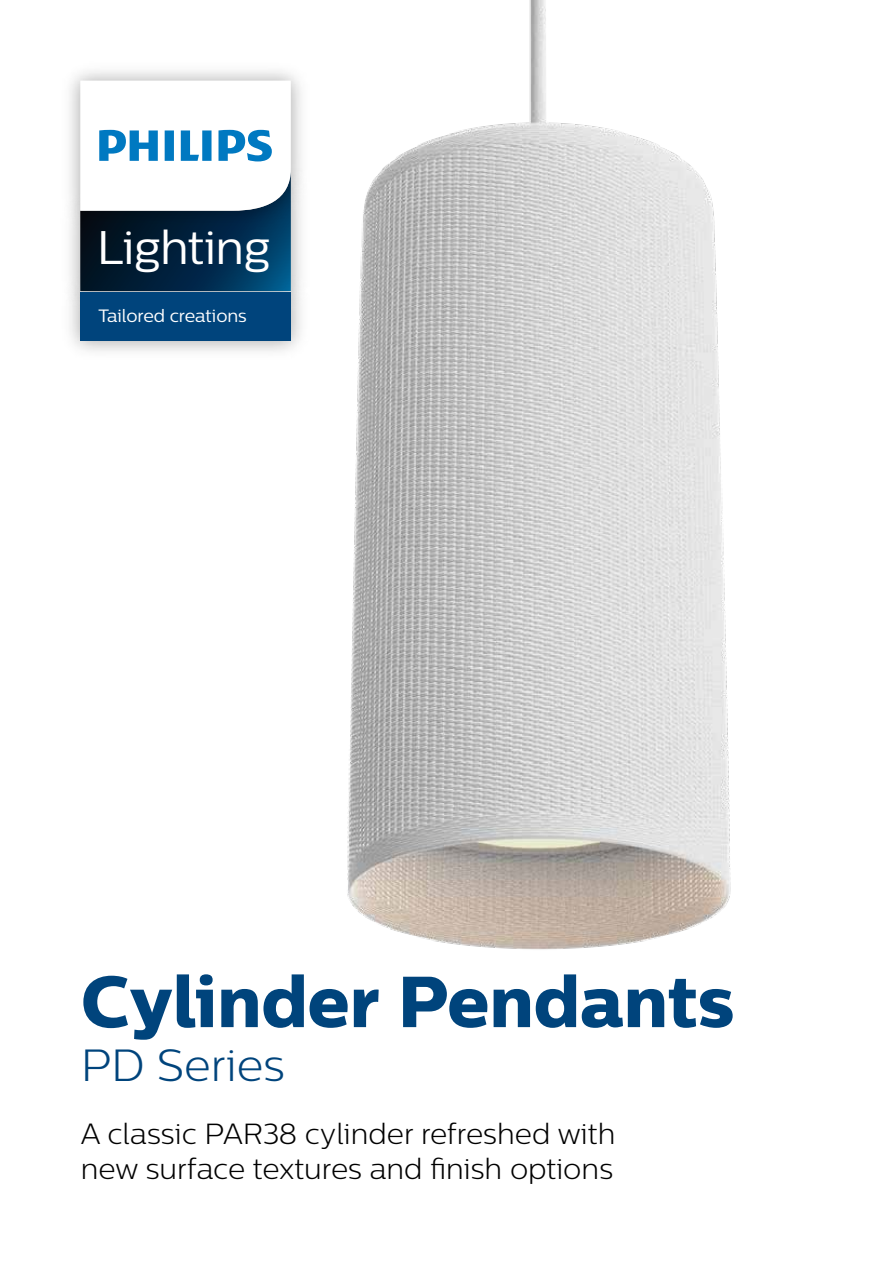
<style>
.page{position:relative;width:893px;height:1263px;background:#fff}
.page>*{position:absolute;margin:0;border:0;box-sizing:border-box;transform-origin:0 0}
.t1{font:72px "Centrale Sans X Bold";color:#00447c}
.t2{font:47.1px "Centrale Sans";letter-spacing:-.02em;color:#fff}
.t3{font:300 45px "Centrale Sans";color:#00447c}
.t4{font:300 29.1px/34.8px "Centrale Sans";color:#000}
.t5{font:17.85px "Centrale Sans";letter-spacing:-.01em;color:#fff}
</style>
<div class="page">
<img style="left:347px;top:0;width:384px;height:950px">
<svg style="left:80px;top:81px;width:211px;height:185px"></svg>
<img style="left:65px;top:266px;width:241px;height:86px">
<div style="left:80px;top:291px;width:211px;height:50px;background:#00447c"></div>
<h2 class="t2" style="left:97px;top:220px;width:175px">Lighting</h2>
<p class="t5" style="left:98px;top:306px;width:150px">Tailored creations</p>
<h1 class="t1" style="left:81px;top:957px;width:655px">Cylinder Pendants</h1>
<h3 class="t3" style="left:81px;top:1040px;width:205px">PD Series</h3>
<p class="t4" style="left:81px;top:1116px;width:536px">A classic PAR38 cylinder refreshed with new surface textures and finish options</p>
</div>
